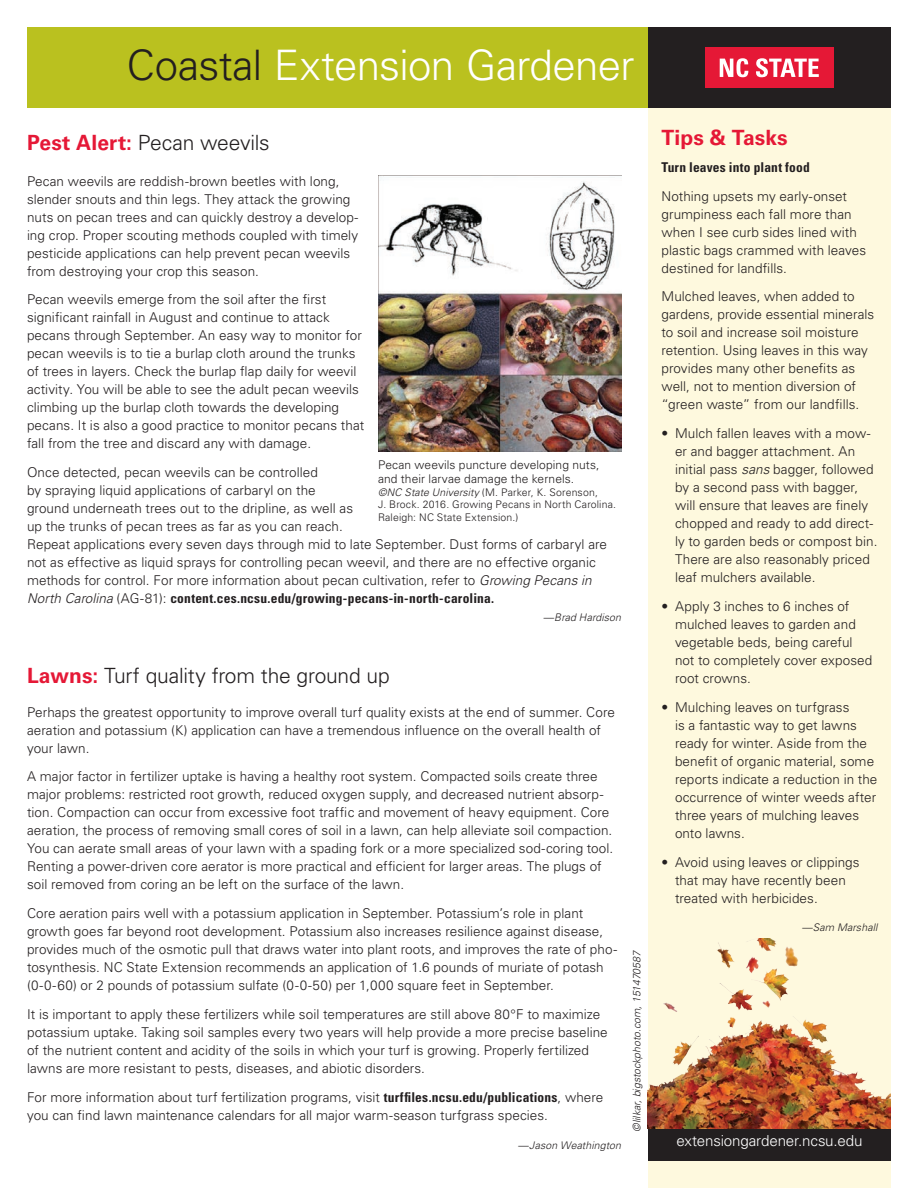
<style>
.page{position:relative;width:918px;height:1188px;background:#fff}
.page>*{position:absolute;margin:0;border:0;box-sizing:border-box;transform-origin:0 0}
.t1{font:300 42px "Univers LT Std";letter-spacing:-.015em;color:#fff}
.Section_Head_2015{font:300 21px "Univers LT Std";letter-spacing:-.01em;color:#231f20}
.t2{font:700 21px "Univers LT Std";letter-spacing:.005em;color:#e51836}
.t3{font:300 15.15px "Univers LT Std";letter-spacing:-.01em;color:#fff}
._2015_Body_Text{font:300 13.5px/18px "Univers LT Std";letter-spacing:.005em;color:#231f20}
._2015_Bulleted{font:300 13.5px/18px "Univers LT Std";letter-spacing:.005em;color:#231f20}
._2015_Body_Text-2{font:700 condensed 13.5px "Univers LT Std";letter-spacing:.015em;color:#231f20}
._2015_Byline{font:300 12px/14.4px "Univers LT Std";letter-spacing:.01em;color:#231f20}
._2015_Byline-2{font:300 10.5px/12.6px "Univers LT Std";letter-spacing:.015em;color:#231f20}
._2015_Byline-3{font:italic 300 10.5px "Univers LT Std";letter-spacing:.01em;color:#231f20}
.s1{color:#231f20}
.s2{font-weight:700;color:#e51836}
.s3{font-style:italic}
.s4{font-weight:700;font-stretch:condensed}
</style>
<div class="page">
<div style="left:648px;top:108px;width:243px;height:1080px;background:#fef9de"></div>
<div style="left:648px;top:1127px;width:243px;height:34px;background:#231f20"></div>
<div style="left:27px;top:27px;width:621px;height:81px;background:#bac11f"></div>
<div style="left:648px;top:27px;width:243px;height:81px;background:#231f20"></div>
<div style="left:705px;top:48px;width:129px;height:40px;background:#e51836"></div>
<svg style="left:720px;top:58px;width:28px;height:19px"></svg>
<svg style="left:756px;top:58px;width:63px;height:19px"></svg>
<img style="left:379px;top:176px;width:243px;height:275px">
<img style="left:648px;top:939px;width:243px;height:190px">
<p class="t1" style="left:127px;top:40px;width:509px"><span class="s1">Coastal</span> Extension Gardener</p>
<p class="Section_Head_2015" style="left:27px;top:130px;width:244px"><span class="s2">Pest Alert:</span> Pecan weevils</p>
<p class="_2015_Body_Text" style="left:27px;top:172px;width:333px">Pecan weevils are reddish-brown beetles with long, slender snouts and thin legs. They attack the growing nuts on pecan trees and can quickly destroy a develop&shy;ing crop. Proper scouting methods coupled with timely pesticide applications can help prevent pecan weevils from destroying your crop this season.</p>
<p class="_2015_Body_Text" style="left:27px;top:291px;width:339px">Pecan weevils emerge from the soil after the first significant rainfall in August and continue to attack pecans through September. An easy way to monitor for pecan weevils is to tie a burlap cloth around the trunks of trees in layers. Check the burlap flap daily for weevil activity. You will be able to see the adult pecan weevils climbing up the burlap cloth towards the developing pecans. It is also a good practice to monitor pecans that fall from the tree and discard any with damage.</p>
<p class="_2015_Body_Text" style="left:27px;top:463px;width:582px">Once detected, pecan weevils can be controlled<br>by spraying liquid applications of carbaryl on the<br>ground underneath trees out to the dripline, as well as<br>up the trunks of pecan trees as far as you can reach.<br>Repeat applications every seven days through mid to late September. Dust forms of carbaryl are not as effective as liquid sprays for controlling pecan weevil, and there are no effective organic methods for control. For more information about pecan cultivation, refer to <span class="s3">Growing Pecans in North Carolina</span> (AG-81): <span class="s4">content.ces.ncsu.edu/growing-pecans-in-north-carolina.</span></p>
<p class="_2015_Byline-3" style="left:543px;top:611px;width:79px">—Brad Hardison</p>
<p class="_2015_Byline" style="left:378px;top:457px;width:223px">Pecan weevils puncture developing nuts, and their larvae damage the kernels.</p>
<p class="_2015_Byline-2" style="left:378px;top:486px;width:240px"><span class="s3">©NC State University</span> (M. Parker, K. Sorenson,<br>J. Brock. 2016. Growing Pecans in North Carolina.<br>Raleigh: NC State Extension.)</p>
<p class="Section_Head_2015" style="left:27px;top:663px;width:364px"><span class="s2">Lawns:</span> Turf quality from the ground up</p>
<p class="_2015_Body_Text" style="left:27px;top:703px;width:590px">Perhaps the greatest opportunity to improve overall turf quality exists at the end of summer. Core aeration and potassium (K) application can have a tremendous influence on the overall health of your lawn.</p>
<p class="_2015_Body_Text" style="left:27px;top:768px;width:588px">A major factor in fertilizer uptake is having a healthy root system. Compacted soils create three major problems: restricted root growth, reduced oxygen supply, and decreased nutrient absorp&shy;tion. Compaction can occur from excessive foot traffic and movement of heavy equipment. Core aeration, the process of removing small cores of soil in a lawn, can help alleviate soil compaction.<br>You can aerate small areas of your lawn with a spading fork or a more specialized sod-coring tool.<br>Renting a power-driven core aerator is more practical and efficient for larger areas. The plugs of soil removed from coring an be left on the surface of the lawn.</p>
<p class="_2015_Body_Text" style="left:27px;top:904px;width:592px">Core aeration pairs well with a potassium application in September. Potassium’s role in plant growth goes far beyond root development. Potassium also increases resilience against disease, provides much of the osmotic pull that draws water into plant roots, and improves the rate of pho&shy;tosynthesis. NC State Extension recommends an application of 1.6 pounds of muriate of potash (0-0-60) or 2 pounds of potassium sulfate (0-0-50) per 1,000 square feet in September.</p>
<p class="_2015_Body_Text" style="left:27px;top:1005px;width:582px">It is important to apply these fertilizers while soil temperatures are still above 80°F to maximize potassium uptake. Taking soil samples every two years will help provide a more precise baseline of the nutrient content and acidity of the soils in which your turf is growing. Properly fertilized lawns are more resistant to pests, diseases, and abiotic disorders.</p>
<p class="_2015_Body_Text" style="left:27px;top:1088px;width:578px">For more information about turf fertilization programs, visit <span class="s4">turffiles.ncsu.edu/publications</span>, where you can find lawn maintenance calendars for all major warm-season turfgrass species.</p>
<p class="_2015_Byline-3" style="left:518px;top:1138px;width:105px">—Jason Weathington</p>
<p class="_2015_Byline-3" style="left:630px;top:1132px;width:183px;rotate:-90deg">©lilkar, bigstockphoto.com, 151470587</p>
<p class="t2" style="left:662px;top:125px;width:128px">Tips &amp; Tasks</p>
<p class="_2015_Body_Text-2" style="left:662px;top:159px;width:150px">Turn leaves into plant food</p>
<p class="_2015_Body_Text" style="left:662px;top:187px;width:206px">Nothing upsets my early-onset grumpiness each fall more than when I see curb sides lined with plastic bags crammed with leaves destined for landfills.</p>
<p class="_2015_Body_Text" style="left:662px;top:288px;width:214px">Mulched leaves, when added to gardens, provide essential minerals to soil and increase soil moisture retention. Using leaves in this way provides many other benefits as well, not to mention diversion of “green waste” from our landfills.</p>
<p class="_2015_Bulleted" style="left:675px;top:424px;width:204px;text-indent:-14px">• Mulch fallen leaves with a mow&shy;er and bagger attachment. An initial pass <span class="s3">sans</span> bagger, followed by a second pass with bagger, will ensure that leaves are finely chopped and ready to add direct&shy;ly to garden beds or compost bin.<br>There are also reasonably priced leaf mulchers available.</p>
<p class="_2015_Bulleted" style="left:675px;top:597px;width:199px;text-indent:-14px">• Apply 3 inches to 6 inches of mulched leaves to garden and vegetable beds, being careful not to completely cover exposed root crowns.</p>
<p class="_2015_Bulleted" style="left:675px;top:698px;width:204px;text-indent:-14px">• Mulching leaves on turfgrass<br>is a fantastic way to get lawns ready for winter. Aside from the benefit of organic material, some reports indicate a reduction in the occurrence of winter weeds after three years of mulching leaves onto lawns.</p>
<p class="_2015_Bulleted" style="left:675px;top:853px;width:186px;text-indent:-14px">• Avoid using leaves or clippings that may have recently been treated with herbicides.</p>
<p class="_2015_Byline-3" style="left:802px;top:921px;width:77px">—Sam Marshall</p>
<p class="t3" style="left:677px;top:1132px;width:187px">extensiongardener.ncsu.edu</p>
</div>
